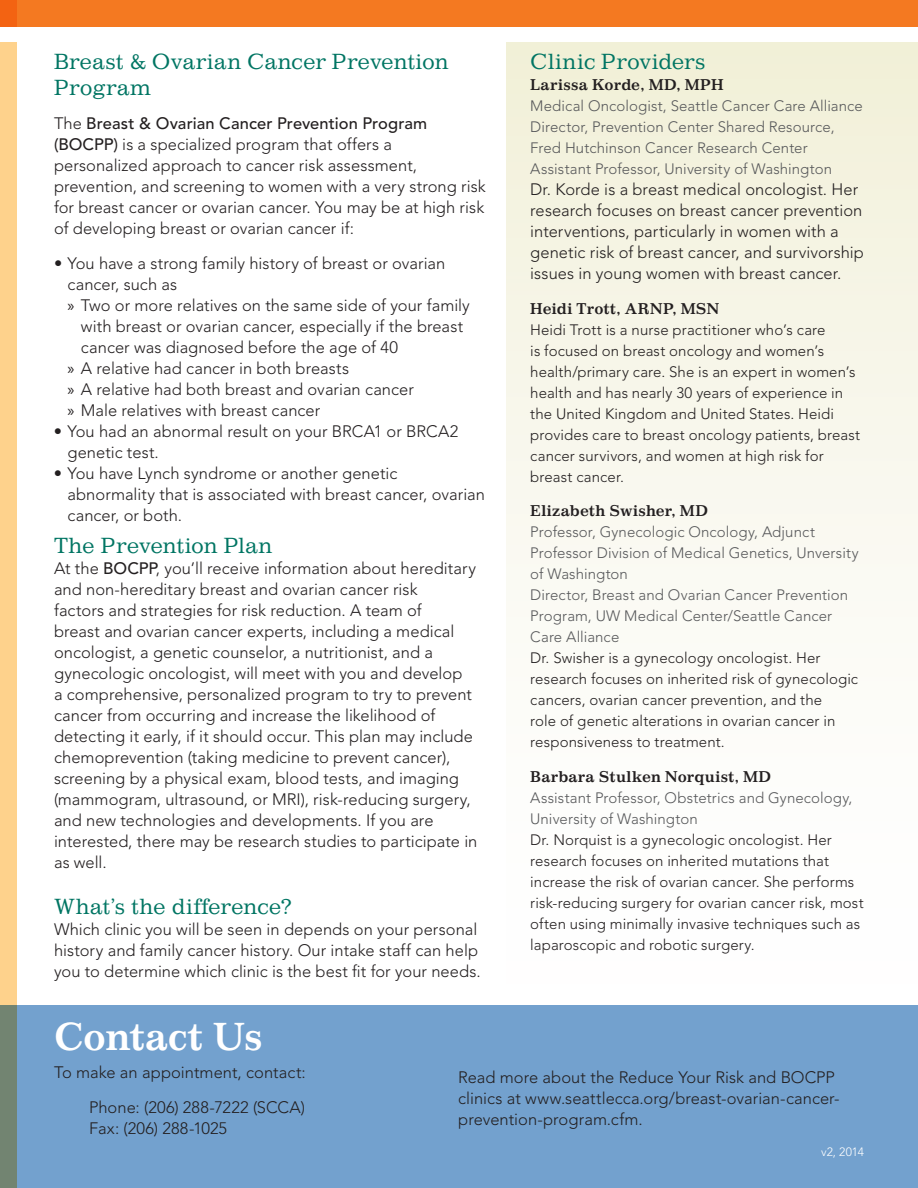
<style>
.page{position:relative;width:918px;height:1188px;background:#fff}
.page>*{position:absolute;margin:0;border:0;box-sizing:border-box;transform-origin:0 0}
.t1{font:700 37.5px "Impressum Std";letter-spacing:.005em;color:#fff}
.t2{font:21px/25.5px "Impressum Std";letter-spacing:.005em;color:#007563}
.t3{font:21px "Impressum Std";letter-spacing:-.015em;color:#007563}
.t4{font:300 16.5px/21px "Avenir LT Std";letter-spacing:.005em;color:#231f20}
.t5{font:300 15px/21px "Avenir LT Std";letter-spacing:.005em;color:#231f20}
.t6{font:300 15px/21px "Avenir LT Std";letter-spacing:.005em;color:#57585a}
.t7{font:700 15px "Impressum Std";letter-spacing:.015em;color:#231f20}
.t8{font:300 12px "Avenir LT Std";letter-spacing:-.005em;color:#fff}
.s1{font-weight:500}
.s2{font-family:"Myriad Pro";font-weight:400}
</style>
<div class="page">
<div style="left:507px;top:41px;width:411px;height:964px;background:linear-gradient(to bottom,#f2f0da,#fff)"></div>
<div style="left:0;top:1005px;width:918px;height:183px;background:#73a1ce"></div>
<div style="left:0;top:0;width:918px;height:27px;background:#f47921"></div>
<svg style="left:0;top:0;width:17px;height:1188px;background:#e7c385"></svg>
<div style="left:0;top:27px;width:918px;height:14px;background:#fff"></div>
<p class="t2" style="left:54px;top:48px;width:396px">Breast &amp; Ovarian Cancer Prevention<br>Program</p>
<p class="t4" style="left:54px;top:113px;width:433px">The <span class="s1">Breast &amp; Ovarian Cancer Prevention Program (BOCPP)</span> is a specialized program that offers a personalized approach to cancer risk assessment, prevention, and screening to women with a very strong risk for breast cancer or ovarian cancer. You may be at high risk of developing breast or ovarian cancer if:</p>
<p class="t4" style="left:54px;top:253px;width:393px">• You have a strong family history of breast or ovarian</p>
<p class="t4" style="left:67px;top:274px;width:111px">cancer, such as</p>
<p class="t4" style="left:67px;top:295px;width:404px"><span class="s2">»</span> Two or more relatives on the same side of your family</p>
<p class="t4" style="left:81px;top:316px;width:384px">with breast or ovarian cancer, especially if the breast</p>
<p class="t4" style="left:81px;top:337px;width:318px">cancer was diagnosed before the age of 40</p>
<p class="t4" style="left:67px;top:358px;width:283px"><span class="s2">»</span> A relative had cancer in both breasts</p>
<p class="t4" style="left:67px;top:379px;width:348px"><span class="s2">»</span> A relative had both breast and ovarian cancer</p>
<p class="t4" style="left:67px;top:400px;width:254px"><span class="s2">»</span> M ale relatives with breast cancer</p>
<p class="t4" style="left:67px;top:421px;width:393px;text-indent:-13px">• You had an abnormal result on your BRCA1 or BRCA2 genetic test.</p>
<p class="t4" style="left:67px;top:463px;width:419px;text-indent:-13px">• You have Lynch syndrome or another genetic abnormality that is associated with breast cancer, ovarian cancer, or both.</p>
<p class="t3" style="left:54px;top:533px;width:220px">The Prevention Plan</p>
<p class="t4" style="left:54px;top:558px;width:425px">At the <span class="s1">BOCPP</span>, you’ll receive information about hereditary and non-hereditary breast and ovarian cancer risk<br>factors and strategies for risk reduction. A team of<br>breast and ovarian cancer experts, including a medical oncologist, a genetic counselor, a nutritionist, and a gynecologic oncologist, will meet with you and develop<br>a comprehensive, personalized program to try to prevent cancer from occurring and increase the likelihood of detecting it early, if it should occur. This plan may include chemoprevention (taking medicine to prevent cancer), screening by a physical exam, blood tests, and imaging (mammogram, ultrasound, or M RI), risk-reducing surgery, and new technologies and developments. If you are interested, there may be research studies to participate in as well.</p>
<p class="t2" style="left:54px;top:893px;width:240px">What’s the difference?</p>
<p class="t4" style="left:54px;top:919px;width:428px">Which clinic you will be seen in depends on your personal history and family cancer history. Our intake staff can help you to determine which clinic is the best fit for your needs.</p>
<p class="t2" style="left:530px;top:48px;width:177px">Clinic Providers</p>
<p class="t7" style="left:530px;top:76px;width:195px">Larissa Korde, MD, MPH</p>
<p class="t6" style="left:530px;top:96px;width:334px">Medical Oncologist, Seattle Cancer Care Alliance Director, Prevention Center Shared Resource, Fred Hutchinson Cancer Research Center Assistant Professor, University of Washington</p>
<p class="t4" style="left:530px;top:179px;width:335px">Dr. Korde is a breast medical oncologist. Her research focuses on breast cancer prevention interventions, particularly in women with a genetic risk of breast cancer, and survivorship issues in young women with breast cancer.</p>
<p class="t7" style="left:530px;top:300px;width:191px">Heidi Trott, ARNP, MSN</p>
<p class="t5" style="left:530px;top:319px;width:331px">Heidi Trott is a nurse practitioner who’s care<br>is focused on breast oncology and women’s health/primary care. She is an expert in women’s health and has nearly 30 years of experience in the United Kingdom and United States. Heidi provides care to breast oncology patients, breast cancer survivors, and women at high risk for breast cancer.</p>
<p class="t7" style="left:530px;top:502px;width:179px">Elizabeth Swisher, MD</p>
<p class="t6" style="left:530px;top:522px;width:330px">Professor, Gynecologic Oncology, Adjunct Professor Division of M edical Genetics, Unversity of Washington<br>Director, B reast and Ovarian Cancer Prevention Program, UW M edical Center/Seattle Cancer Care Alliance</p>
<p class="t5" style="left:530px;top:648px;width:329px">Dr. Swisher is a gynecology oncologist. Her research focuses on inherited risk of gynecologic cancers, ovarian cancer prevention, and the<br>role of genetic alterations in ovarian cancer in responsiveness to treatment.</p>
<p class="t7" style="left:530px;top:768px;width:242px">Barbara Stulken Norquist, MD</p>
<p class="t6" style="left:530px;top:787px;width:324px">Assistant Professor, Obstetrics and Gynecology,<br>University of Washington</p>
<p class="t5" style="left:530px;top:829px;width:335px">Dr. Norquist is a gynecologic oncologist. Her research focuses on inherited mutations that increase the risk of ovarian cancer. She performs risk-reducing surgery for ovarian cancer risk, most often using minimally invasive techniques such as laparoscopic and robotic surgery.</p>
<h1 class="t1" style="left:54px;top:1014px;width:210px">Contact Us</h1>
<p class="t4" style="left:54px;top:1055px;width:253px;line-height:34.5px;text-align:right">To make an appointment, contact:<br>Phone: (206) 288-7222 (SCCA)</p>
<p class="t4" style="left:89px;top:1117px;width:140px">Fax: (206) 288-1025</p>
<p class="t4" style="left:458px;top:1067px;width:383px">Read more about the Reduce Your Risk and BOCPP clinics at www.seattlecca.org/breast-ovarian-cancer&shy;prevention-program.cfm.</p>
<p class="t8" style="left:821px;top:1145px;width:44px">v2, 2014</p>
</div>
